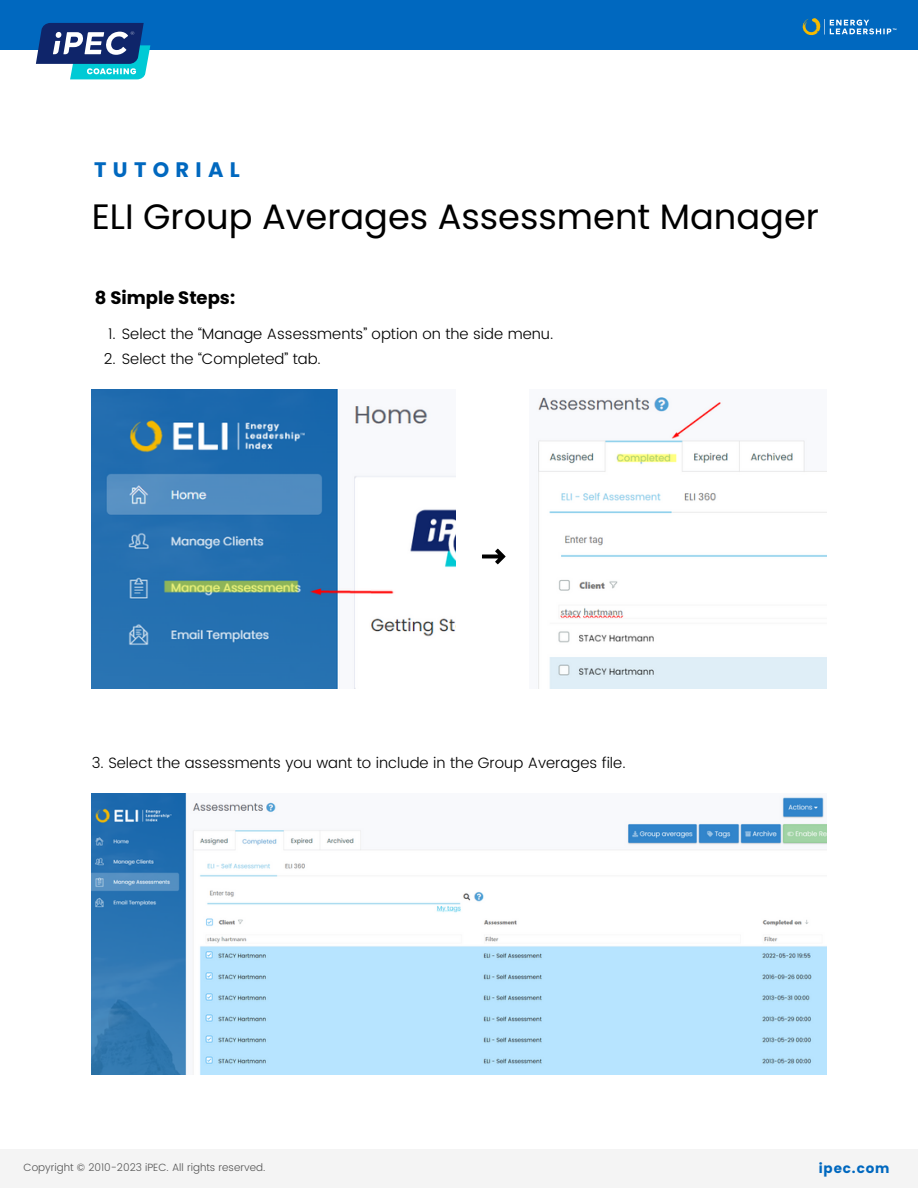
<style>
.page{position:relative;width:918px;height:1188px;background:#fff}
.page>*{position:absolute;margin:0;border:0;box-sizing:border-box;transform-origin:0 0}
.t1{font:35.25px "Poppins";color:#000}
.t2{font:700 21px "Poppins";letter-spacing:.3em;color:#0068bf}
.t3{font:700 18px "Poppins";color:#000}
.t4{font:300 15px "Poppins";color:#000}
.t5{font:700 13.5px "Poppins";letter-spacing:.07em;color:#0068bf}
.t6{font:300 10.5px "Poppins";color:#545454}
</style>
<div class="page">
<div style="left:0;top:0;width:918px;height:50px;background:#0068bf"></div>
<div style="left:0;top:1149px;width:918px;height:39px;background:#f4f4f4"></div>
<svg style="left:36px;top:23px;width:114px;height:56px"></svg>
<svg style="left:803px;top:18px;width:93px;height:17px"></svg>
<img style="left:92px;top:389px;width:363px;height:299px">
<img style="left:538px;top:397px;width:288px;height:291px">
<svg style="left:482px;top:549px;width:24px;height:15px"></svg>
<img style="left:92px;top:793px;width:734px;height:282px">
<h2 class="t2" style="left:94px;top:155px;width:147px">TUTORIAL</h2>
<h1 class="t1" style="left:92px;top:192px;width:729px">ELI Group Averages Assessment Manager</h1>
<p class="t3" style="left:95px;top:285px;width:142px">8 Simple Steps:</p>
<p class="t4" style="left:108px;top:325px;width:447px">1. Select the “Manage Assessments” option on the side menu.</p>
<p class="t4" style="left:104px;top:350px;width:219px">2. Select the “Completed” tab.</p>
<p class="t4" style="left:92px;top:754px;width:535px">3. Select the assessments you want to include in the Group Averages file.</p>
<p class="t6" style="left:23px;top:1161px;width:243px">Copyright © 2010-2023 iPEC. All rights reserved.</p>
<p class="t5" style="left:819px;top:1159px;width:72px">ipec.com</p>
</div>
